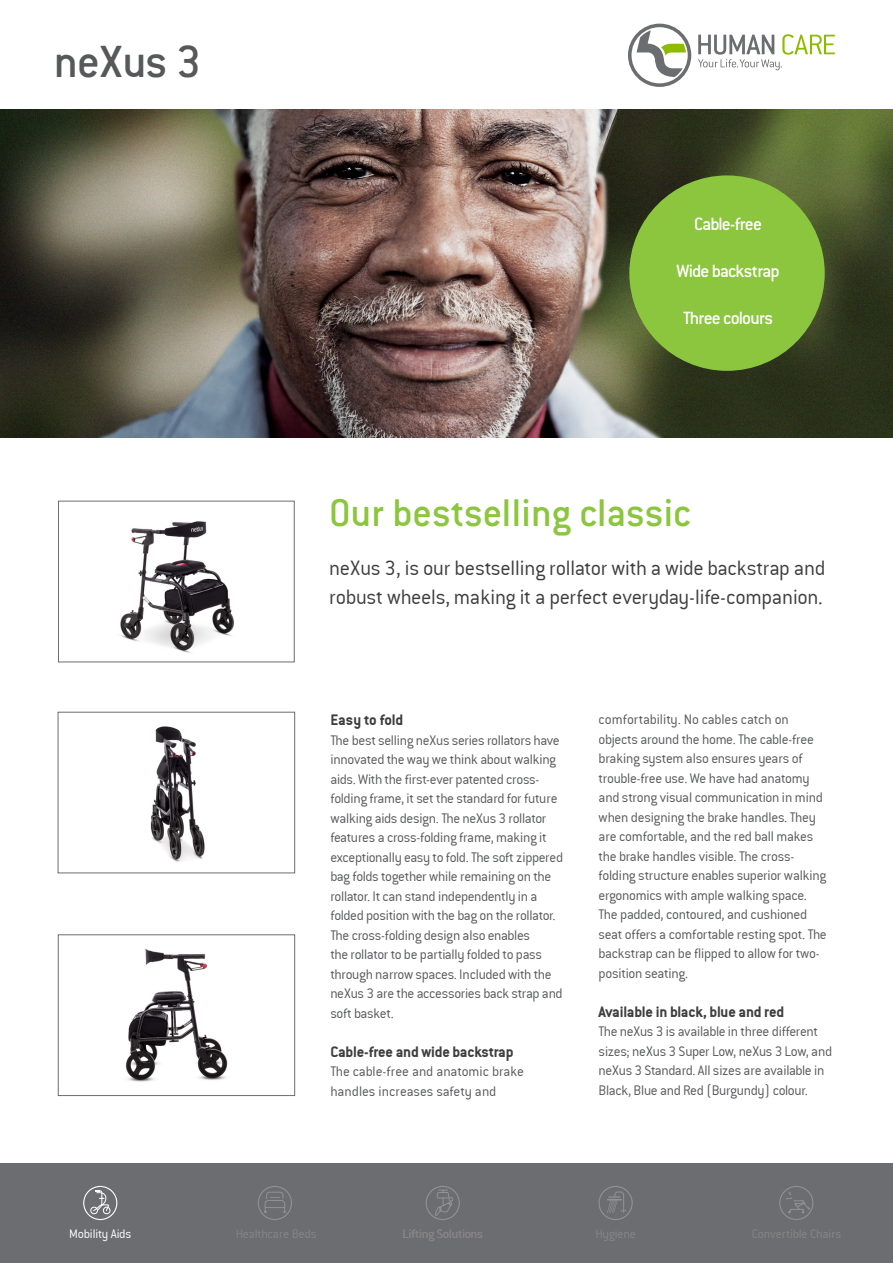
<style>
.page{position:relative;width:893px;height:1263px;background:#fff}
.page>*{position:absolute;margin:0;border:0;box-sizing:border-box;transform-origin:0 0}
.t1{font:500 49.5px "Conduit ITC Std";letter-spacing:-.01em;color:#57585a}
.t2{font:500 42.45px "Conduit ITC Std";color:#8bc63e}
.t3{font:22.5px/29.1px "Conduit ITCTT Light";letter-spacing:-.015em;color:#3e3e3f}
.t4{font:500 19.5px "Conduit ITC Std";letter-spacing:-.045em;color:#fff}
.t5{font:16.5px "Conduit OSITCTT Bold";letter-spacing:-.01em;color:#3e3e3f}
.t6{font:15px/19.5px "Conduit ITCTT Light";letter-spacing:-.02em;color:#57585a}
.t7{font:13.5px "Conduit ITCTT Light";letter-spacing:-.015em;color:#878586}
.t8{font:13.5px "Conduit ITCTT Light";letter-spacing:-.015em;color:#fff}
</style>
<div class="page">
<img style="left:120px;top:521px;width:114px;height:132px">
<div style="left:58px;top:501px;width:236px;height:161px;border:1px solid #6c6d70"></div>
<img style="left:125px;top:948px;width:103px;height:134px">
<div style="left:58px;top:935px;width:237px;height:160px;border:1px solid #6c6d70"></div>
<img style="left:150px;top:726px;width:55px;height:136px">
<div style="left:58px;top:712px;width:237px;height:161px;border:1px solid #6c6d70"></div>
<img style="left:0;top:110px;width:893px;height:328px">
<div style="left:629px;top:175px;width:196px;height:196px;background:#8bc63e;border-radius:50%"></div>
<svg style="left:628px;top:24px;width:63px;height:63px"></svg>
<svg style="left:698px;top:34px;width:137px;height:36px"></svg>
<div style="left:0;top:1163px;width:893px;height:100px;background:#6c6d70"></div>
<div style="left:83px;top:1186px;width:34px;height:34px;border:1px solid #fff;border-radius:50%"></div>
<svg style="left:90px;top:1190px;width:21px;height:24px"></svg>
<div style="left:779px;top:1186px;width:34px;height:34px;border:1px solid #909293;border-radius:50%"></div>
<svg style="left:785px;top:1190px;width:26px;height:23px"></svg>
<svg style="left:599px;top:1186px;width:34px;height:34px"></svg>
<div style="left:426px;top:1186px;width:34px;height:34px;border:1px solid #909293;border-radius:50%"></div>
<svg style="left:435px;top:1189px;width:18px;height:27px"></svg>
<div style="left:258px;top:1186px;width:34px;height:34px;border:1px solid #909293;border-radius:50%"></div>
<svg style="left:264px;top:1191px;width:22px;height:22px"></svg>
<h1 class="t1" style="left:54px;top:31px;width:149px">neXus 3</h1>
<h3 class="t4" style="left:694px;top:212px;width:69px">Cable-free</h3>
<h3 class="t4" style="left:677px;top:259px;width:105px">Wide backstrap</h3>
<h3 class="t4" style="left:683px;top:306px;width:91px">Three colours</h3>
<h2 class="t2" style="left:329px;top:487px;width:364px">Our bestselling classic</h2>
<h3 class="t3" style="left:329px;top:553px;width:498px">neXus 3, is our bestselling rollator with a wide backstrap and robust wheels, making it a perfect everyday-life-companion.</h3>
<p class="t5" style="left:330px;top:710px;width:75px">Easy to fold</p>
<p class="t6" style="left:330px;top:730px;width:234px">The best selling neXus series rollators have innovated the way we think about walking aids. With the first-ever patented cross&shy;folding frame, it set the standard for future walking aids design. The neXus 3 rollator features a cross-folding frame, making it exceptionally easy to fold. The soft zippered bag folds together while remaining on the rollator. It can stand independently in a folded position with the bag on the rollator.<br>The cross-folding design also enables<br>the rollator to be partially folded to pass through narrow spaces. Included with the neXus 3 are the accessories back strap and soft basket.</p>
<p class="t5" style="left:330px;top:1042px;width:185px">Cable-free and wide backstrap</p>
<p class="t6" style="left:330px;top:1061px;width:195px">The cable-free and anatomic brake handles increases safety and</p>
<p class="t6" style="left:599px;top:709px;width:230px">comfortability. No cables catch on objects around the home. The cable-free braking system also ensures years of trouble-free use. We have had anatomy and strong visual communication in mind when designing the brake handles. They are comfortable, and the red ball makes the brake handles visible. The cross&shy;folding structure enables superior walking ergonomics with ample walking space.<br>The padded, contoured, and cushioned seat offers a comfortable resting spot. The backstrap can be flipped to allow for two&shy;position seating.</p>
<p class="t5" style="left:599px;top:1002px;width:187px">Available in black, blue and red</p>
<p class="t6" style="left:599px;top:1021px;width:235px">The neXus 3 is available in three different sizes; neXus 3 Super Low, neXus 3 Low, and neXus 3 Standard. All sizes are available in Black, Blue and Red (Burgundy) colour.</p>
<p class="t8" style="left:69px;top:1226px;width:64px">Mobility Aids</p>
<p class="t7" style="left:236px;top:1226px;width:82px">Healthcare Beds</p>
<p class="t7" style="left:403px;top:1226px;width:82px">Lifting Solutions</p>
<p class="t7" style="left:595px;top:1226px;width:42px">Hygiene</p>
<p class="t7" style="left:752px;top:1226px;width:91px">Convertible Chairs</p>
</div>
